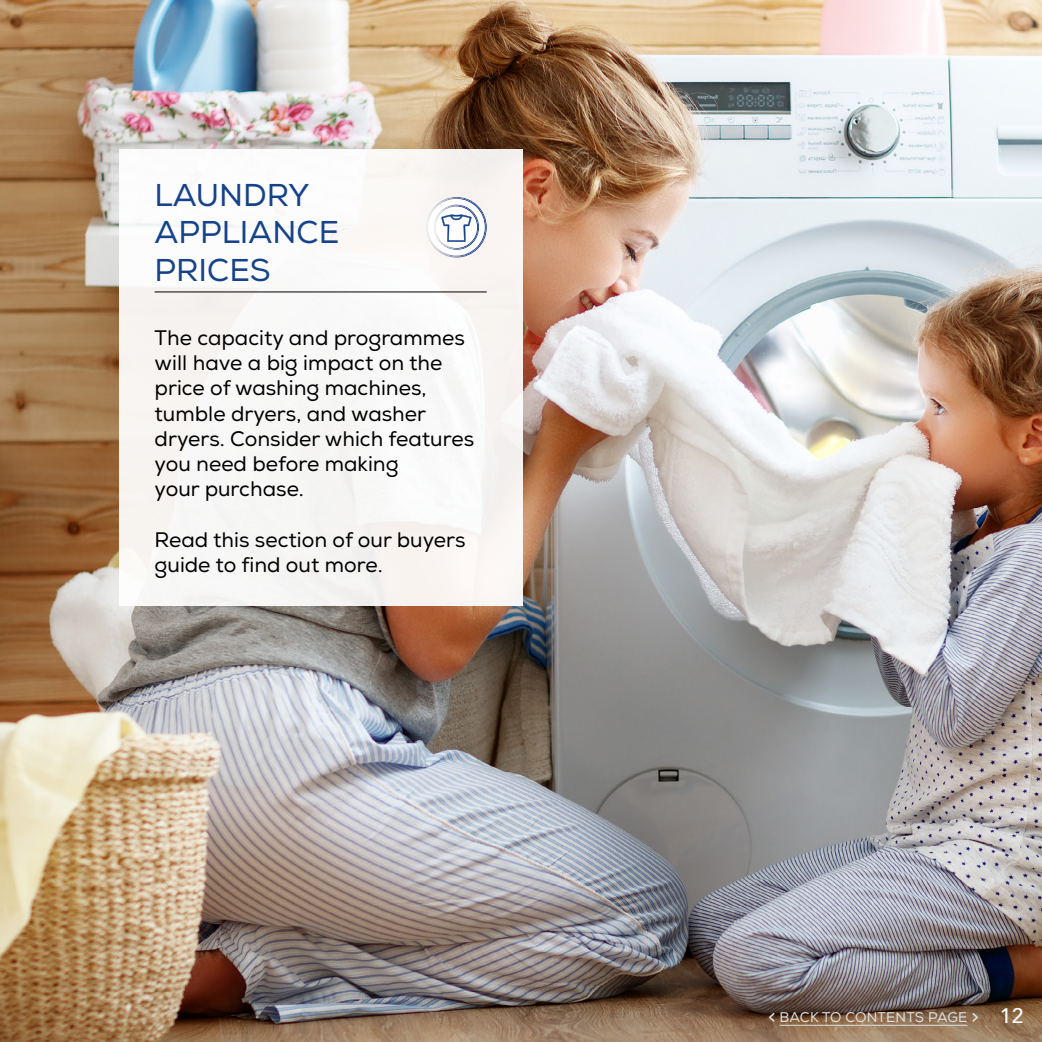
<style>
.page{position:relative;width:1042px;height:1042px;background:#fff}
.page>*{position:absolute;margin:0;border:0;box-sizing:border-box;transform-origin:0 0}
.t1{font:31.5px/37.8px "Euronics";color:#15428a}
.t2{font:21px/25.2px "Euronics";color:#000}
.t3{font:14px "Euronics";letter-spacing:.015em;color:#dee1df}
.s1{font-size:21px}
.s2{font-family:"Avenir";font-weight:500;font-size:21px;color:#fff}
</style>
<div class="page">
<img style="left:0;top:0;width:1042px;height:1042px">
<div style="left:119px;top:149px;width:403px;height:457px;background:#f8f7f6"></div>
<hr style="left:155px;top:291px;width:332px;height:1px;background:#000">
<img style="left:426px;top:197px;width:61px;height:61px">
<img style="left:427px;top:198px;width:59px;height:59px">
<img style="left:434px;top:205px;width:45px;height:45px">
<img style="left:435px;top:206px;width:43px;height:43px">
<svg style="left:441px;top:214px;width:30px;height:28px"></svg>
<hr style="left:779px;top:1025px;width:188px;height:1px;background:#dee1df">
<h1 class="t1" style="left:155px;top:176px;width:186px">LAUNDRY<br>APPLIANCE<br>PRICES</h1>
<p class="t2" style="left:155px;top:325px;width:321px">The capacity and programmes will have a big impact on the price of washing machines, tumble dryers, and washer dryers. Consider which features you need before making<br>your purchase.</p>
<p class="t2" style="left:155px;top:527px;width:313px">Read this section of our buyers guide to find out more.</p>
<p class="t3" style="left:768px;top:1008px;width:257px"><span class="s1">&lt;</span> BACK TO CONTENTS PAGE <span class="s1">&gt;</span> <span class="s2">12</span></p>
</div>
